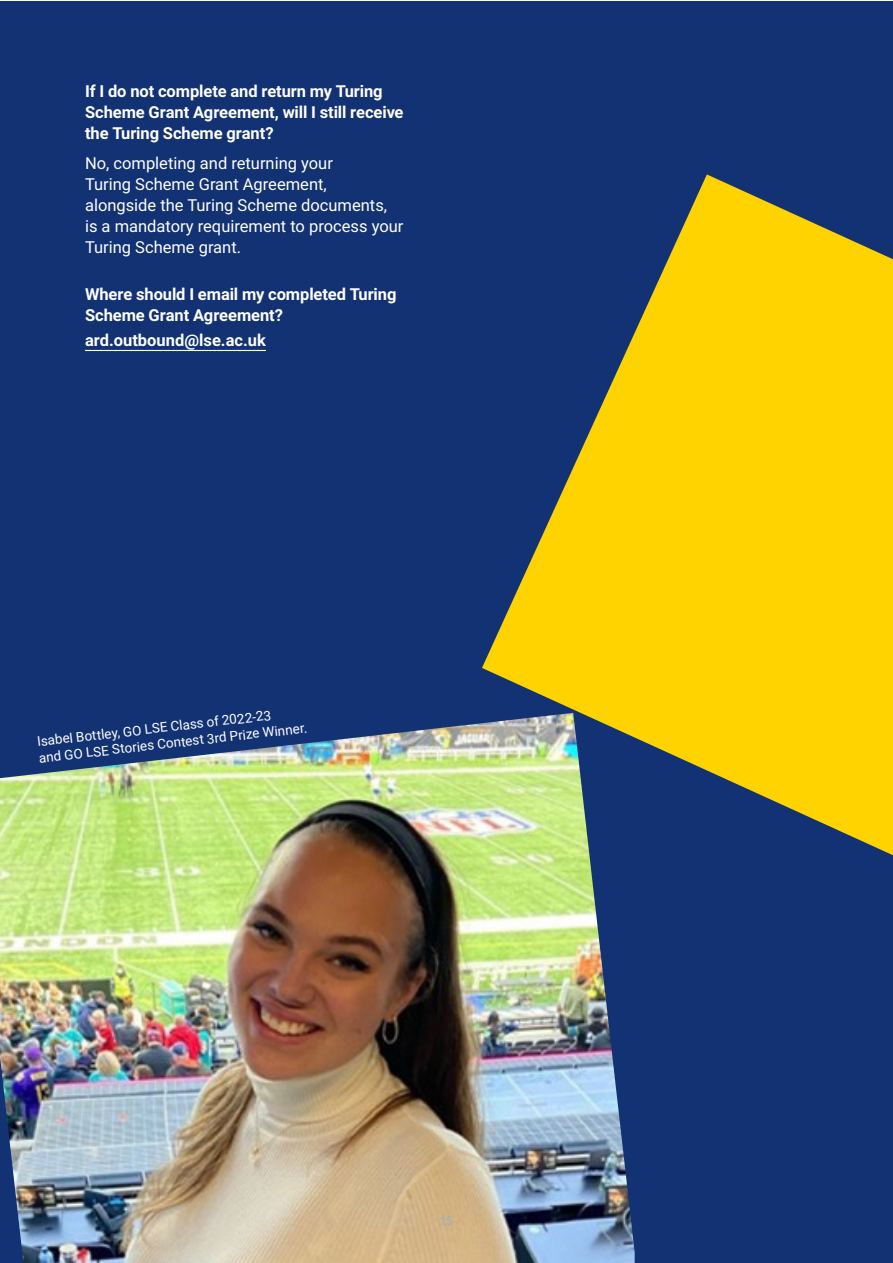
<style>
.page{position:relative;width:893px;height:1263px;background:#fff}
.page>*{position:absolute;margin:0;border:0;box-sizing:border-box;transform-origin:0 0}
.t1{font:700 16.5px/21px "Roboto";letter-spacing:-.005em;color:#fff}
.t2{font:16.5px/21px "Roboto";color:#fff}
.t3{font:13.5px/16.2px "Roboto";color:#fff}
.t4{font:700 12px "Roboto";color:#aaafb2}
</style>
<div class="page">
<div style="left:0;top:1px;width:892px;height:1261px;background:#123274"></div>
<hr style="left:85px;top:350px;width:181px;height:1px;background:#fff">
<img style="left:0;top:723px;width:635px;height:540px">
<svg style="left:482px;top:174px;width:411px;height:681px;fill:#ffd300"></svg>
<p class="t1" style="left:85px;top:80px;width:320px">If I do not complete and return my Turing<br>Scheme Grant Agreement, will I still receive the Turing Scheme grant?</p>
<p class="t2" style="left:85px;top:152px;width:320px">No, completing and returning your<br>Turing Scheme Grant Agreement,<br>alongside the Turing Scheme documents, is a mandatory requirement to process your Turing Scheme grant.</p>
<p class="t1" style="left:85px;top:283px;width:313px">Where should I email my completed Turing<br>Scheme Grant Agreement?</p>
<p class="t1" style="left:85px;top:329px;width:182px">ard.outbound@lse.ac.uk</p>
<p class="t3" style="left:36px;top:732px;width:272px;rotate:-6deg">Isabel Bottley, GO LSE Class of 2022-23<br>and GO LSE Stories Contest 3rd Prize Winner.</p>
<p class="t4" style="left:440px;top:1212px;width:15px">15</p>
</div>
